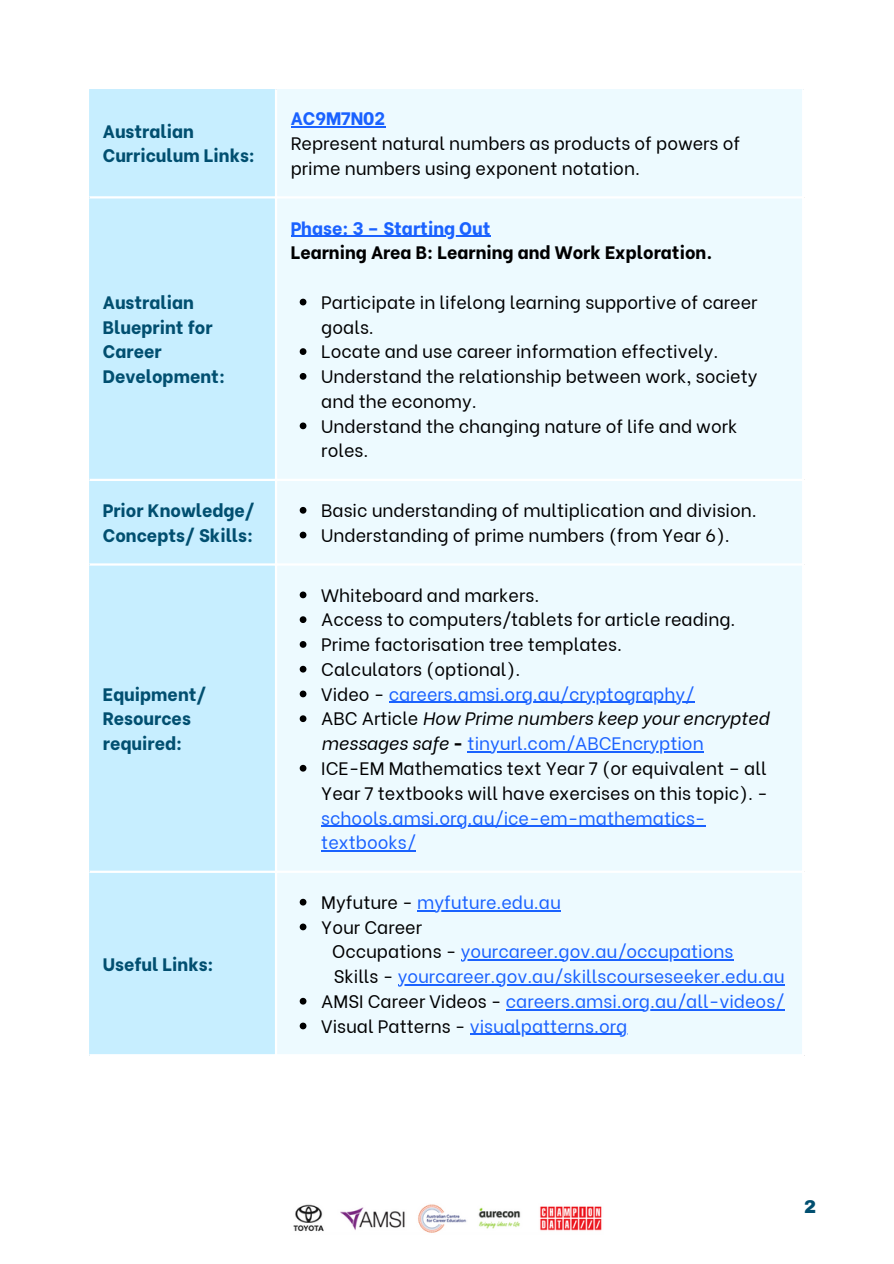
<style>
.page{position:relative;width:894px;height:1264px;background:#fff}
.page>*{position:absolute;margin:0;border:0;box-sizing:border-box;transform-origin:0 0}
.t1{font:18px/24.8px "Be Vietnam";color:#000}
.t2{font:18px/24.8px "Be Vietnam";color:#1a62ff}
.t3{font:800 18px/24.8px "Be Vietnam";color:#014f70}
.t4{font:italic 18px "Be Vietnam";color:#000}
.t5{font:800 18px "Be Vietnam";color:#000}
.t6{font:800 18px "Be Vietnam";color:#1a62ff}
.t7{font:900 18px "Archivo";color:#014f70}
.s1{color:#000}
.s2{font-style:normal}
.s3{font-style:italic;color:#000}
.s4{font-weight:800;color:#000}
</style>
<div class="page">
<div style="left:89px;top:89px;width:186px;height:965px;background:#c7eeff"></div>
<div style="left:277px;top:89px;width:524px;height:965px;background:#edfaff"></div>
<hr style="left:290px;top:126px;width:95px;height:2px;background:#1a62ff">
<hr style="left:290px;top:236px;width:200px;height:1px;background:#1a62ff">
<svg style="left:299px;top:299px;width:7px;height:6px"></svg>
<svg style="left:299px;top:348px;width:7px;height:7px"></svg>
<svg style="left:299px;top:373px;width:7px;height:7px"></svg>
<svg style="left:299px;top:422px;width:7px;height:7px"></svg>
<svg style="left:299px;top:507px;width:7px;height:6px"></svg>
<svg style="left:299px;top:531px;width:7px;height:7px"></svg>
<svg style="left:299px;top:591px;width:7px;height:7px"></svg>
<svg style="left:299px;top:616px;width:7px;height:7px"></svg>
<svg style="left:299px;top:641px;width:7px;height:6px"></svg>
<svg style="left:299px;top:665px;width:7px;height:7px"></svg>
<svg style="left:299px;top:690px;width:7px;height:7px"></svg>
<hr style="left:388px;top:701px;width:306px;height:2px;background:#1a62ff">
<svg style="left:299px;top:715px;width:7px;height:7px"></svg>
<hr style="left:467px;top:751px;width:236px;height:1px;background:#1a62ff">
<svg style="left:299px;top:764px;width:7px;height:7px"></svg>
<hr style="left:321px;top:825px;width:384px;height:1px;background:#1a62ff">
<hr style="left:321px;top:850px;width:95px;height:1px;background:#1a62ff">
<svg style="left:299px;top:898px;width:7px;height:7px"></svg>
<hr style="left:417px;top:910px;width:143px;height:1px;background:#1a62ff">
<svg style="left:299px;top:923px;width:7px;height:7px"></svg>
<hr style="left:460px;top:959px;width:273px;height:1px;background:#1a62ff">
<hr style="left:397px;top:984px;width:209px;height:1px;background:#1a62ff">
<hr style="left:606px;top:984px;width:178px;height:1px;background:#1a62ff">
<svg style="left:299px;top:997px;width:7px;height:7px"></svg>
<hr style="left:505px;top:1009px;width:279px;height:1px;background:#1a62ff">
<svg style="left:299px;top:1022px;width:7px;height:7px"></svg>
<hr style="left:469px;top:1033px;width:158px;height:1px;background:#1a62ff">
<hr style="left:89px;top:196px;width:715px;height:2px;background:#fff">
<hr style="left:89px;top:479px;width:715px;height:2px;background:#fff">
<hr style="left:89px;top:563px;width:715px;height:2px;background:#fff">
<hr style="left:89px;top:870px;width:715px;height:2px;background:#fff">
<img style="left:293px;top:1204px;width:309px;height:29px">
<p class="t3" style="left:103px;top:117px;width:154px">Australian<br>Curriculum Links:</p>
<p class="t3" style="left:103px;top:288px;width:124px">Australian<br>Blueprint for<br>Career<br>Development:</p>
<p class="t6" style="left:290px;top:104px;width:96px">AC9M7N02</p>
<p class="t1" style="left:290px;top:129px;width:451px">Represent natural numbers as products of powers of prime numbers using exponent notation.</p>
<p class="t6" style="left:290px;top:213px;width:201px">Phase: 3 – Starting Out</p>
<p class="t5" style="left:290px;top:238px;width:423px">Learning Area B: Learning and Work Exploration.</p>
<p class="t1" style="left:321px;top:288px;width:437px">Participate in lifelong learning supportive of career goals.</p>
<p class="t1" style="left:321px;top:337px;width:398px">Locate and use career information effectively.</p>
<p class="t1" style="left:321px;top:362px;width:437px">Understand the relationship between work, society and the economy.</p>
<p class="t1" style="left:321px;top:412px;width:417px">Understand the changing nature of life and work roles.</p>
<p class="t3" style="left:103px;top:496px;width:153px">Prior Knowledge/<br>Concepts/ Skills:</p>
<p class="t1" style="left:321px;top:496px;width:437px">Basic understanding of multiplication and division.</p>
<p class="t1" style="left:321px;top:521px;width:410px">Understanding of prime numbers (from Year 6).</p>
<p class="t3" style="left:103px;top:680px;width:105px">Equipment/<br>Resources required:</p>
<p class="t3" style="left:103px;top:950px;width:112px">Useful Links:</p>
<p class="t1" style="left:321px;top:581px;width:219px">Whiteboard and markers.</p>
<p class="t1" style="left:321px;top:605px;width:415px">Access to computers/tablets for article reading.</p>
<p class="t1" style="left:321px;top:630px;width:302px">Prime factorisation tree templates.</p>
<p class="t1" style="left:321px;top:655px;width:200px">Calculators (optional).</p>
<p class="t2" style="left:321px;top:680px;width:374px"><span class="s1">Video -</span> careers.amsi.org.au/cryptography/</p>
<p class="t4" style="left:321px;top:704px;width:449px"><span class="s2">ABC Article</span> How Prime numbers keep your encrypted</p>
<p class="t2" style="left:321px;top:729px;width:384px"><span class="s3">messages safe</span> <span class="s4">-</span> tinyurl.com/ABCEncryption</p>
<p class="t1" style="left:321px;top:754px;width:448px">ICE-EM Mathematics text Year 7 (or equivalent – all<br>Year 7 textbooks will have exercises on this topic). -</p>
<p class="t2" style="left:321px;top:803px;width:386px">schools.amsi.org.au/ice-em-mathematics&shy;textbooks/</p>
<p class="t2" style="left:321px;top:888px;width:241px"><span class="s1">Myfuture -</span> myfuture.edu.au</p>
<p class="t1" style="left:321px;top:912px;width:102px">Your Career</p>
<p class="t2" style="left:332px;top:937px;width:403px"><span class="s1">Occupations -</span> yourcareer.gov.au/occupations</p>
<p class="t2" style="left:333px;top:962px;width:452px"><span class="s1">Skills -</span> yourcareer.gov.au/skillscourseseeker.edu.au</p>
<p class="t2" style="left:321px;top:987px;width:464px"><span class="s1">AMSI Career Videos -</span> careers.amsi.org.au/all-videos/</p>
<p class="t2" style="left:321px;top:1011px;width:307px"><span class="s1">Visual Patterns -</span> visualpatterns.org</p>
<p class="t7" style="left:804px;top:1197px;width:14px">2</p>
</div>
